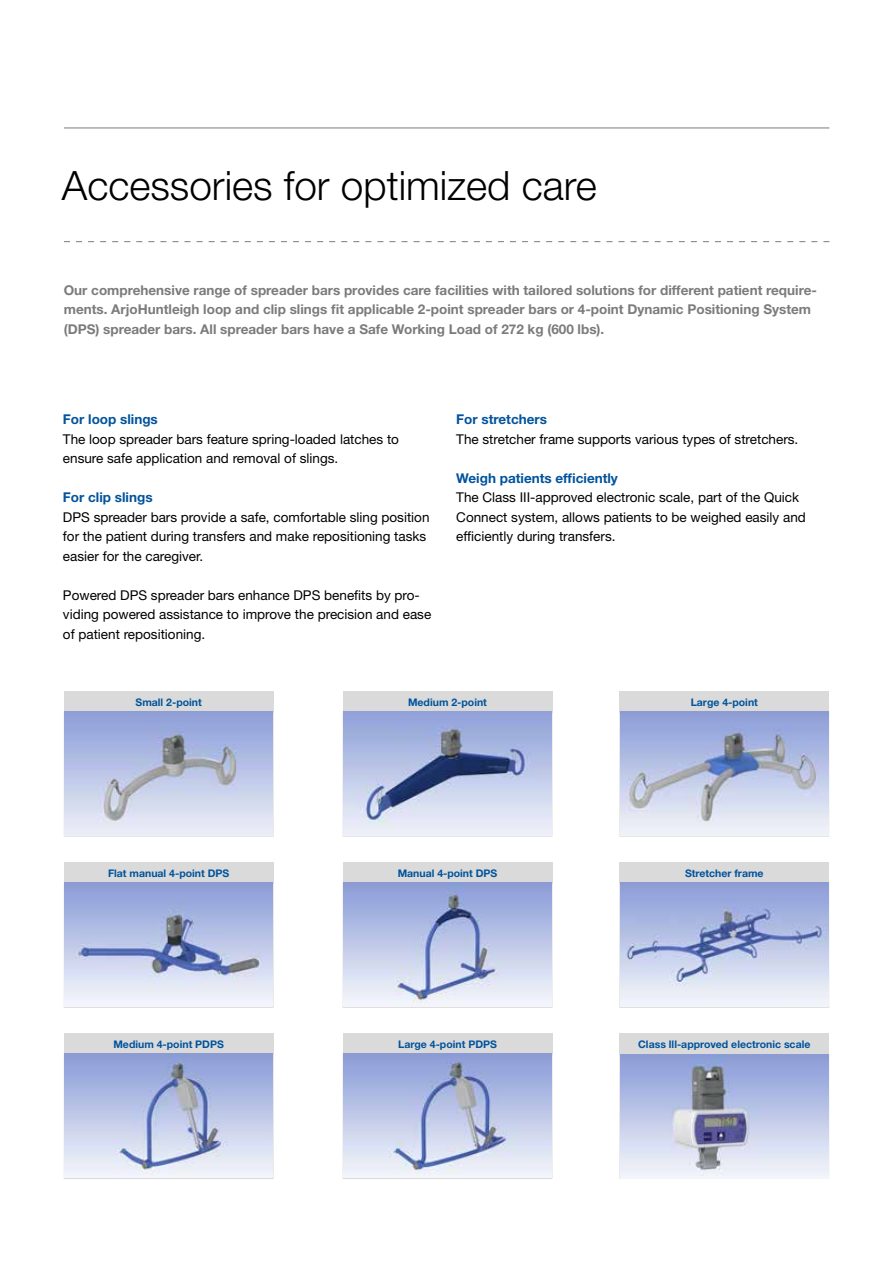
<style>
.page{position:relative;width:893px;height:1263px;background:#fff}
.page>*{position:absolute;margin:0;border:0;box-sizing:border-box;transform-origin:0 0}
.t1{font:300 40.5px "Helvetica Neue LT Pro";color:#000}
.t2{font:13.5px/19.5px "Helvetica Neue LT Std";color:#000}
.t3{font:700 13.5px/19.5px "Helvetica Neue LT Std";color:#7c7b7b}
.t4{font:700 13.5px "Helvetica Neue LT Std";color:#00539c}
.t5{font:700 10.5px "Helvetica Neue LT Std";color:#00539c}
</style>
<div class="page">
<div style="left:64px;top:691px;width:210px;height:21px;background:#dadada"></div>
<div style="left:64px;top:711px;width:210px;height:126px;border:2px solid #dadada"></div>
<div style="left:343px;top:691px;width:209px;height:21px;background:#dadada"></div>
<div style="left:619px;top:691px;width:210px;height:21px;background:#dadada"></div>
<div style="left:619px;top:711px;width:210px;height:126px;border:2px solid #dadada"></div>
<div style="left:64px;top:862px;width:210px;height:21px;background:#dadada"></div>
<div style="left:64px;top:882px;width:210px;height:126px;border:2px solid #dadada"></div>
<div style="left:343px;top:862px;width:209px;height:21px;background:#dadada"></div>
<div style="left:343px;top:882px;width:209px;height:126px;border:2px solid #dadada"></div>
<div style="left:619px;top:862px;width:210px;height:21px;background:#dadada"></div>
<div style="left:619px;top:882px;width:210px;height:126px;border:2px solid #dadada"></div>
<div style="left:64px;top:1033px;width:210px;height:21px;background:#dadada"></div>
<div style="left:64px;top:1053px;width:210px;height:126px;border:2px solid #dadada"></div>
<div style="left:343px;top:1033px;width:209px;height:21px;background:#dadada"></div>
<div style="left:343px;top:1053px;width:209px;height:126px;border:2px solid #dadada"></div>
<div style="left:619px;top:1033px;width:210px;height:21px;background:#dadada"></div>
<div style="left:619px;top:1053px;width:210px;height:126px;border:2px solid #dadada"></div>
<img style="left:65px;top:712px;width:208px;height:123px">
<img style="left:343px;top:711px;width:209px;height:124px">
<img style="left:620px;top:711px;width:208px;height:124px">
<img style="left:65px;top:883px;width:208px;height:123px">
<img style="left:343px;top:883px;width:209px;height:123px">
<img style="left:620px;top:883px;width:208px;height:123px">
<img style="left:65px;top:1054px;width:208px;height:123px">
<img style="left:343px;top:1054px;width:209px;height:123px">
<img style="left:620px;top:1055px;width:208px;height:123px">
<hr style="left:64px;top:128px;width:765px;height:1px;background:#7c7b7b">
<svg style="left:64px;top:241px;width:765px;height:1px"></svg>
<h1 class="t1" style="left:62px;top:160px;width:536px">Accessories for optimized care</h1>
<p class="t3" style="left:64px;top:280px;width:755px">Our comprehensive range of spreader bars provides care facilities with tailored solutions for different patient require&shy;ments. ArjoHuntleigh loop and clip slings fit applicable 2-point spreader bars or 4-point Dynamic Positioning System (DPS) spreader bars. All spreader bars have a Safe Working Load of 272 kg (600 lbs).</p>
<p class="t4" style="left:63px;top:411px;width:96px">For loop slings</p>
<p class="t2" style="left:63px;top:429px;width:338px">The loop spreader bars feature spring-loaded latches to ensure safe application and removal of slings.</p>
<p class="t4" style="left:63px;top:489px;width:91px">For clip slings</p>
<p class="t2" style="left:63px;top:507px;width:368px">DPS spreader bars provide a safe, comfortable sling position for the patient during transfers and make repositioning tasks easier for the caregiver.</p>
<p class="t2" style="left:63px;top:585px;width:370px">Powered DPS spreader bars enhance DPS benefits by pro&shy;viding powered assistance to improve the precision and ease of patient repositioning.</p>
<p class="t4" style="left:456px;top:411px;width:92px">For stretchers</p>
<p class="t2" style="left:456px;top:429px;width:344px">The stretcher frame supports various types of stretchers.</p>
<p class="t4" style="left:456px;top:470px;width:163px">Weigh patients efficiently</p>
<p class="t2" style="left:456px;top:487px;width:351px">The Class III-approved electronic scale, part of the Quick<br>Connect system, allows patients to be weighed easily and efficiently during transfers.</p>
<p class="t5" style="left:136px;top:696px;width:68px">Small 2-point</p>
<p class="t5" style="left:408px;top:696px;width:80px">Medium 2-point</p>
<p class="t5" style="left:691px;top:696px;width:69px">Large 4-point</p>
<p class="t5" style="left:108px;top:867px;width:123px">Flat manual 4-point DPS</p>
<p class="t5" style="left:398px;top:867px;width:101px">Manual 4-point DPS</p>
<p class="t5" style="left:685px;top:867px;width:80px">Stretcher frame</p>
<p class="t5" style="left:113px;top:1038px;width:112px">Medium 4-point PDPS</p>
<p class="t5" style="left:398px;top:1038px;width:100px">Large 4-point PDPS</p>
<p class="t5" style="left:638px;top:1038px;width:174px">Class lll-approved electronic scale</p>
</div>
